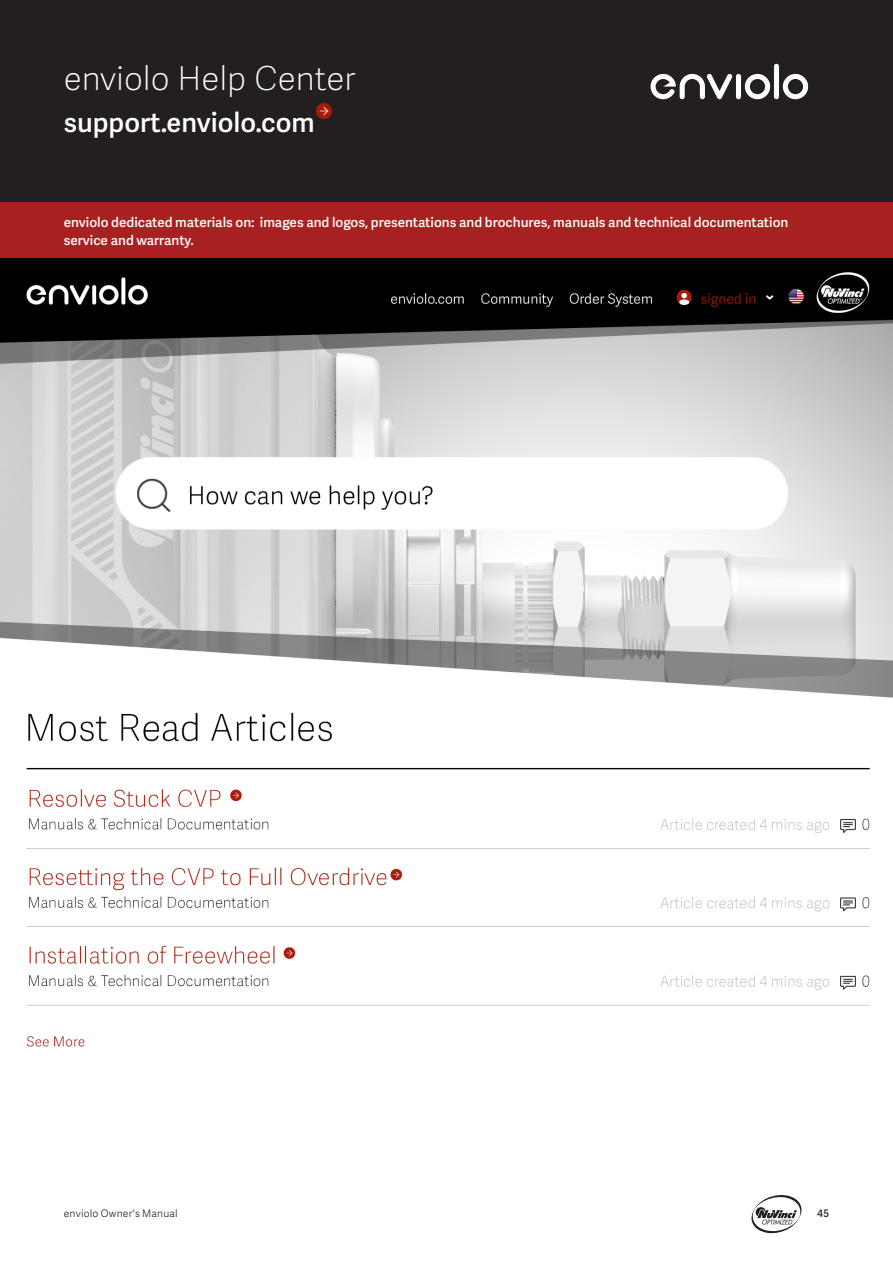
<style>
.page{position:relative;width:893px;height:1263px;background:#fff}
.page>*{position:absolute;margin:0;border:0;box-sizing:border-box;transform-origin:0 0}
.Überschriften_NL{font:33px "Adelle Sans Th";color:#fff}
.Überschriften_NL-2{font:27px "Adelle Sans Sb";color:#fff}
.t1{font:13.5px "Adelle Sans Sb";color:#fff}
.t2{font:10.35px "Adelle Sans Lt";letter-spacing:.02em;color:#231f20}
.t3{font:10.35px "Adelle Sans Sb";color:#231f20}
</style>
<div class="page">
<div style="left:0;top:0;width:893px;height:202px;background:#231f20"></div>
<div style="left:736px;top:74px;width:5px;height:25px;background:#fff;border-radius:3px"></div>
<svg style="left:745px;top:74px;width:25px;height:25px"></svg>
<svg style="left:783px;top:74px;width:25px;height:25px"></svg>
<div style="left:774px;top:64px;width:5px;height:35px;background:#fff;border-radius:3px"></div>
<svg style="left:650px;top:74px;width:82px;height:25px"></svg>
<div style="left:0;top:202px;width:893px;height:57px;background:#a72121"></div>
<img style="left:0;top:258px;width:893px;height:789px">
<div style="left:153px;top:276px;width:64px;height:38px;background:#000"></div>
<img style="left:316px;top:104px;width:15px;height:15px">
<svg style="left:751px;top:1195px;width:50px;height:38px"></svg>
<p class="Überschriften_NL" style="left:64px;top:55px;width:293px">enviolo Help Center</p>
<p class="Überschriften_NL-2" style="left:64px;top:103px;width:252px">support.enviolo.com</p>
<p class="t1" style="left:64px;top:212px;width:726px">enviolo dedicated materials on: images and logos, presentations and brochures, manuals and technical documentation</p>
<p class="t1" style="left:64px;top:230px;width:131px">service and warranty.</p>
<p class="t2" style="left:64px;top:1205px;width:115px">enviolo Owner's Manual</p>
<p class="t3" style="left:817px;top:1205px;width:13px">45</p>
</div>
